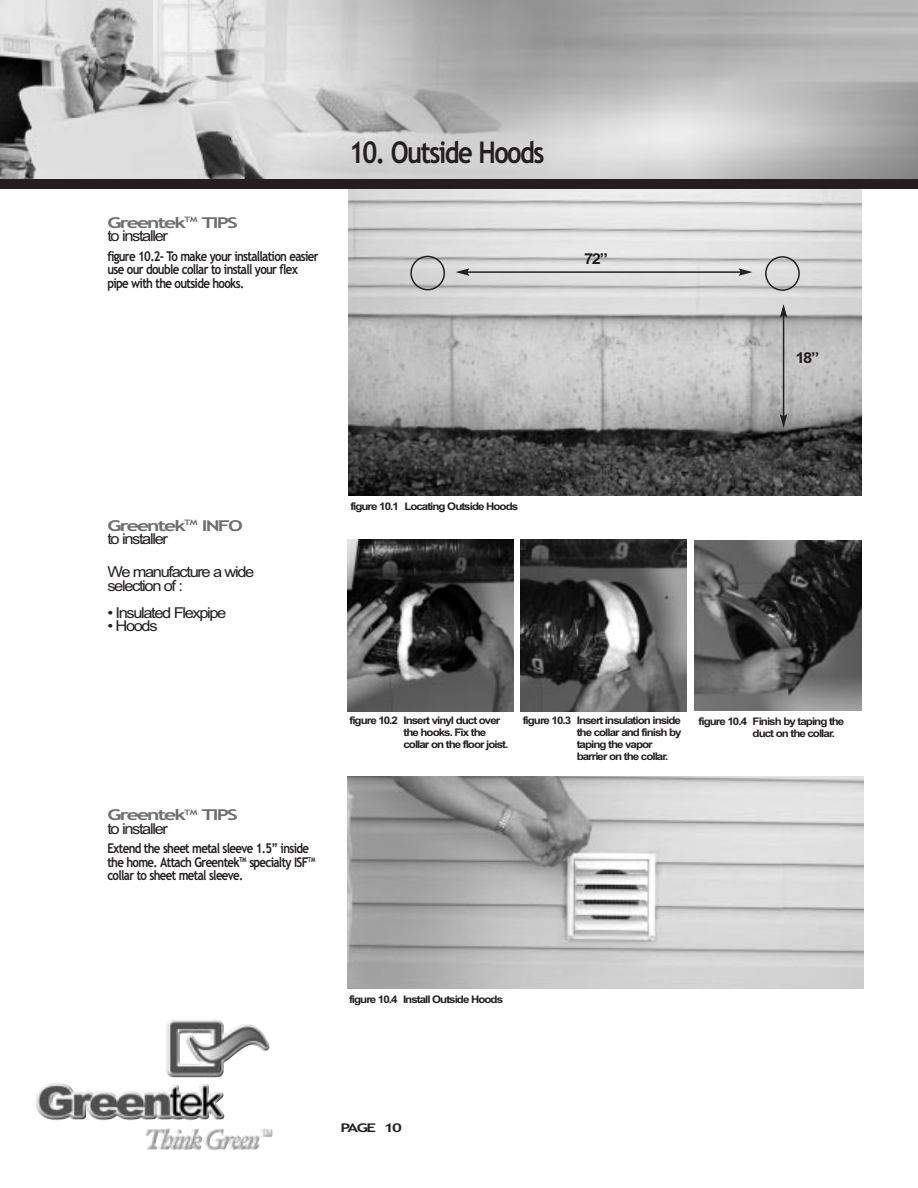
<style>
.page{position:relative;width:918px;height:1188px;background:#fff}
.page>*{position:absolute;margin:0;border:0;box-sizing:border-box;transform-origin:0 0}
.t1{font:700 30px "Trebuchet MS";letter-spacing:-.06em;color:#231f20;scale:.85 1}
.t2{font:15px/13.5px "Arial MS";letter-spacing:-.085em;color:#231f20;scale:1.1 1}
.t3{font:700 15px "Trebuchet MS";letter-spacing:-.09em;color:#6c6e70;scale:1.4 1}
.t4{font:15px "Arial Bold MS";color:#231f20;scale:1.1 1}
.t5{font:700 13.5px/13.5px "Trebuchet MS";letter-spacing:-.06em;color:#231f20;scale:.85 1}
.t6{font:700 12px "Trebuchet MS";letter-spacing:-.09em;color:#231f20;scale:1.4 1}
.t7{font:10.5px/12px "Arial Bold MS";letter-spacing:-.085em;color:#231f20;scale:1.1 1}
</style>
<div class="page">
<img style="left:349px;top:189px;width:512px;height:307px">
<img style="left:0;top:0;width:918px;height:179px">
<div style="left:0;top:179px;width:918px;height:10px;background:#231f20"></div>
<img style="left:348px;top:776px;width:516px;height:212px">
<svg style="left:765px;top:256px;width:35px;height:35px"></svg>
<svg style="left:410px;top:256px;width:35px;height:34px"></svg>
<hr style="left:467px;top:271px;width:274px;height:2px;background:#231f20">
<svg style="left:456px;top:268px;width:13px;height:8px"></svg>
<svg style="left:739px;top:268px;width:14px;height:8px"></svg>
<hr style="left:783px;top:315px;width:1px;height:102px;background:#231f20">
<svg style="left:780px;top:304px;width:7px;height:14px"></svg>
<svg style="left:780px;top:414px;width:7px;height:14px"></svg>
<img style="left:348px;top:540px;width:166px;height:171px">
<img style="left:521px;top:540px;width:165px;height:172px">
<img style="left:224px;top:1024px;width:46px;height:27px">
<img style="left:695px;top:540px;width:166px;height:171px">
<h2 class="t3" style="left:107px;top:217px;width:95px">Greentek<sup>TM</sup> TIPS</h2>
<h2 class="t2" style="left:107px;top:231px;width:57px">to installer</h2>
<p class="t5" style="left:107px;top:250px;width:250px">figure 10.2- To make your installation easier use our double collar to install your flex pipe with the outside hooks.</p>
<h1 class="t1" style="left:349px;top:140px;width:232px">10. Outside Hoods</h1>
<h2 class="t4" style="left:584px;top:253px;width:23px">72”</h2>
<h2 class="t4" style="left:796px;top:352px;width:23px">18”</h2>
<h2 class="t3" style="left:107px;top:520px;width:98px">Greentek<sup>TM</sup> INFO</h2>
<h2 class="t2" style="left:107px;top:534px;width:57px">to installer</h2>
<h2 class="t2" style="left:107px;top:567px;width:135px">We manufacture a wide selection of :</h2>
<h2 class="t2" style="left:107px;top:607px;width:110px">• Insulated Flexpipe</h2>
<h2 class="t2" style="left:107px;top:621px;width:47px">• Hoods</h2>
<h2 class="t3" style="left:107px;top:809px;width:95px">Greentek<sup>TM</sup> TIPS</h2>
<h2 class="t2" style="left:107px;top:823px;width:57px">to installer</h2>
<p class="t5" style="left:107px;top:843px;width:246px">Extend the sheet metal sleeve 1.5” inside the home. Attach Greentek<sup>TM</sup> specialty ISF<sup>TM </sup>collar to sheet metal sleeve.</p>
<p class="t7" style="left:350px;top:501px;width:154px">figure 10.1 Locating Outside Hoods</p>
<p class="t7" style="left:403px;top:715px;width:97px;text-indent:-54px">figure 10.2 Insert vinyl duct over the hooks. Fix the collar on the floor joist.</p>
<p class="t7" style="left:577px;top:715px;width:97px;text-indent:-54px">figure 10.3 Insert insulation inside the collar and finish by taping the vapor barrier on the collar.</p>
<p class="t7" style="left:753px;top:716px;width:85px;text-indent:-54px">figure 10.4 Finish by taping the duct on the collar.</p>
<p class="t7" style="left:349px;top:995px;width:142px">figure 10.4 Install Outside Hoods</p>
<p class="t6" style="left:340px;top:1123px;width:45px">PAGE 10</p>
</div>
